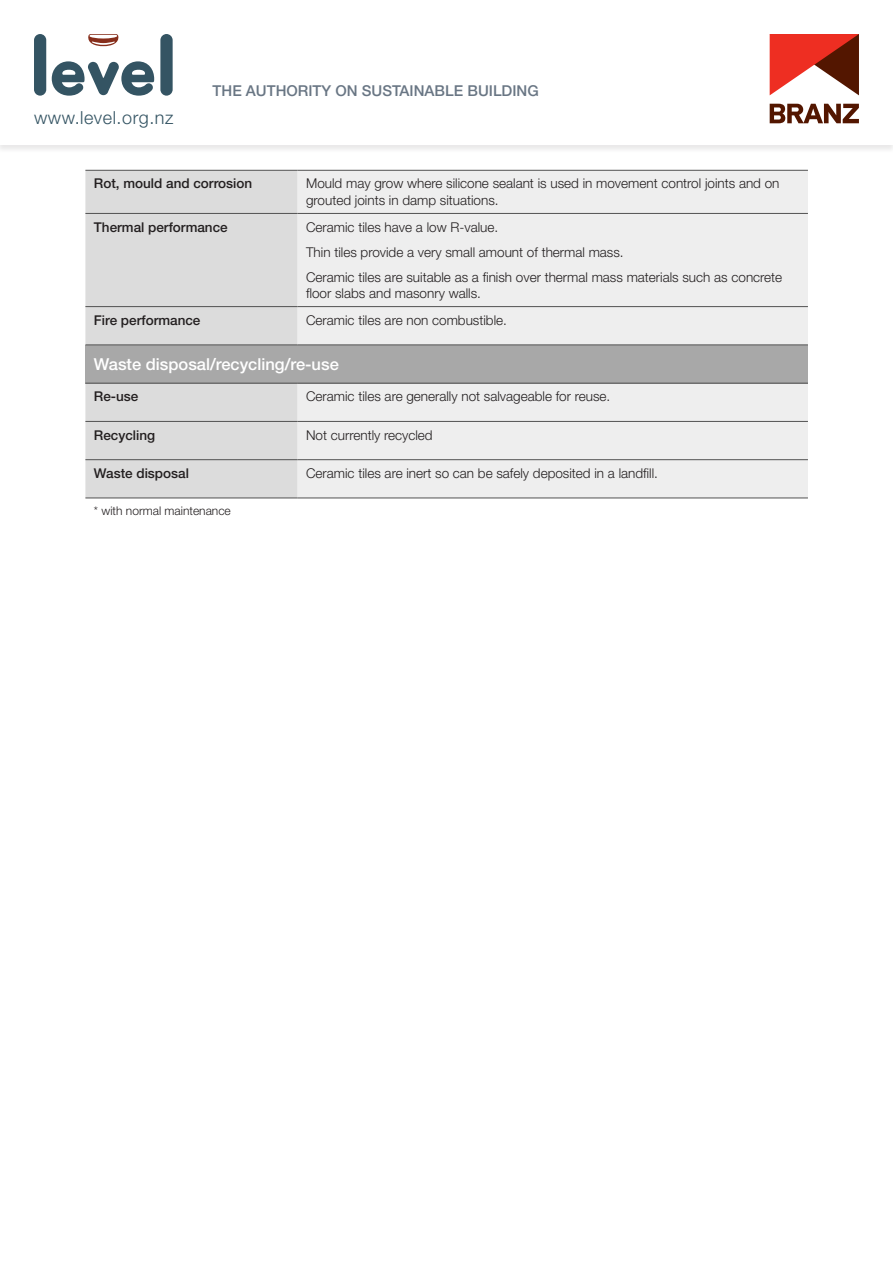
<style>
.page{position:relative;width:893px;height:1263px;background:#fff}
.page>*{position:absolute;margin:0;border:0;box-sizing:border-box;transform-origin:0 0}
.t1{font:300 18px "Helvetica Neue LT Std";letter-spacing:.03em;color:#345463}
.t2{font:500 16.5px "Helvetica Neue LT Std";color:#fff}
.t3{font:500 15px "Helvetica Neue LT Std";color:#697684}
.t4{font:300 13.5px/25px "Helvetica Neue LT Std";color:#231f20}
.t5{font:500 13.5px "Helvetica Neue LT Std";color:#231f20}
.t6{font:300 12px "Helvetica Neue LT Std";color:#231f20}
</style>
<div class="page">
<div style="left:0;top:0;width:893px;height:153px;background:#f0f0f0"></div>
<div style="left:0;top:0;width:893px;height:145px;background:#fff"></div>
<svg style="left:770px;top:104px;width:89px;height:19px"></svg>
<svg style="left:770px;top:34px;width:89px;height:61px"></svg>
<svg style="left:160px;top:34px;width:13px;height:62px"></svg>
<svg style="left:52px;top:61px;width:102px;height:35px"></svg>
<svg style="left:88px;top:34px;width:31px;height:12px"></svg>
<svg style="left:34px;top:34px;width:12px;height:62px"></svg>
<div style="left:85px;top:171px;width:213px;height:327px;background:#dcdcdc"></div>
<div style="left:298px;top:171px;width:510px;height:327px;background:#eee"></div>
<div style="left:85px;top:345px;width:723px;height:38px;background:#a8a8a8"></div>
<hr style="left:85px;top:170px;width:213px;height:1px;background:#515151">
<hr style="left:298px;top:170px;width:510px;height:1px;background:#515151">
<hr style="left:85px;top:213px;width:213px;height:1px;background:#515151">
<hr style="left:298px;top:213px;width:510px;height:1px;background:#515151">
<hr style="left:85px;top:306px;width:213px;height:1px;background:#515151">
<hr style="left:298px;top:306px;width:510px;height:1px;background:#515151">
<hr style="left:85px;top:345px;width:213px;height:1px;background:#515151">
<hr style="left:298px;top:345px;width:510px;height:1px;background:#515151">
<hr style="left:85px;top:383px;width:213px;height:1px;background:#515151">
<hr style="left:298px;top:383px;width:510px;height:1px;background:#515151">
<hr style="left:85px;top:421px;width:213px;height:1px;background:#515151">
<hr style="left:298px;top:421px;width:510px;height:1px;background:#515151">
<hr style="left:85px;top:459px;width:213px;height:1px;background:#515151">
<hr style="left:298px;top:459px;width:510px;height:1px;background:#515151">
<hr style="left:85px;top:498px;width:213px;height:1px;background:#515151">
<hr style="left:298px;top:498px;width:510px;height:1px;background:#515151">
<h1 class="t1" style="left:34px;top:107px;width:141px">www.level.org.nz</h1>
<p class="t3" style="left:213px;top:82px;width:328px">THE AUTHORITY ON SUSTAINABLE BUILDING</p>
<p class="t5" style="left:94px;top:176px;width:160px">Rot, mould and corrosion</p>
<p class="t4" style="left:306px;top:175px;width:475px;line-height:16.5px">Mould may grow where silicone sealant is used in movement control joints and on grouted joints in damp situations.</p>
<p class="t5" style="left:94px;top:219px;width:135px">Thermal performance</p>
<p class="t4" style="left:306px;top:214px;width:478px">Ceramic tiles have a low R-value.<br>Thin tiles provide a very small amount of thermal mass.<br>Ceramic tiles are suitable as a finish over thermal mass materials such as concrete</p>
<p class="t4" style="left:306px;top:280px;width:176px">floor slabs and masonry walls.</p>
<p class="t5" style="left:94px;top:312px;width:108px">Fire performance</p>
<p class="t4" style="left:306px;top:307px;width:202px">Ceramic tiles are non combustible.</p>
<p class="t2" style="left:94px;top:354px;width:246px">Waste disposal/recycling/re-use</p>
<p class="t5" style="left:94px;top:388px;width:46px">Re-use</p>
<p class="t4" style="left:306px;top:384px;width:306px">Ceramic tiles are generally not salvageable for reuse.</p>
<p class="t5" style="left:94px;top:427px;width:63px">Recycling</p>
<p class="t4" style="left:306px;top:422px;width:128px">Not currently recycled</p>
<p class="t5" style="left:94px;top:465px;width:97px">Waste disposal</p>
<p class="t4" style="left:306px;top:460px;width:353px">Ceramic tiles are inert so can be safely deposited in a landfill.</p>
<p class="t6" style="left:94px;top:503px;width:138px">* with normal maintenance</p>
</div>
